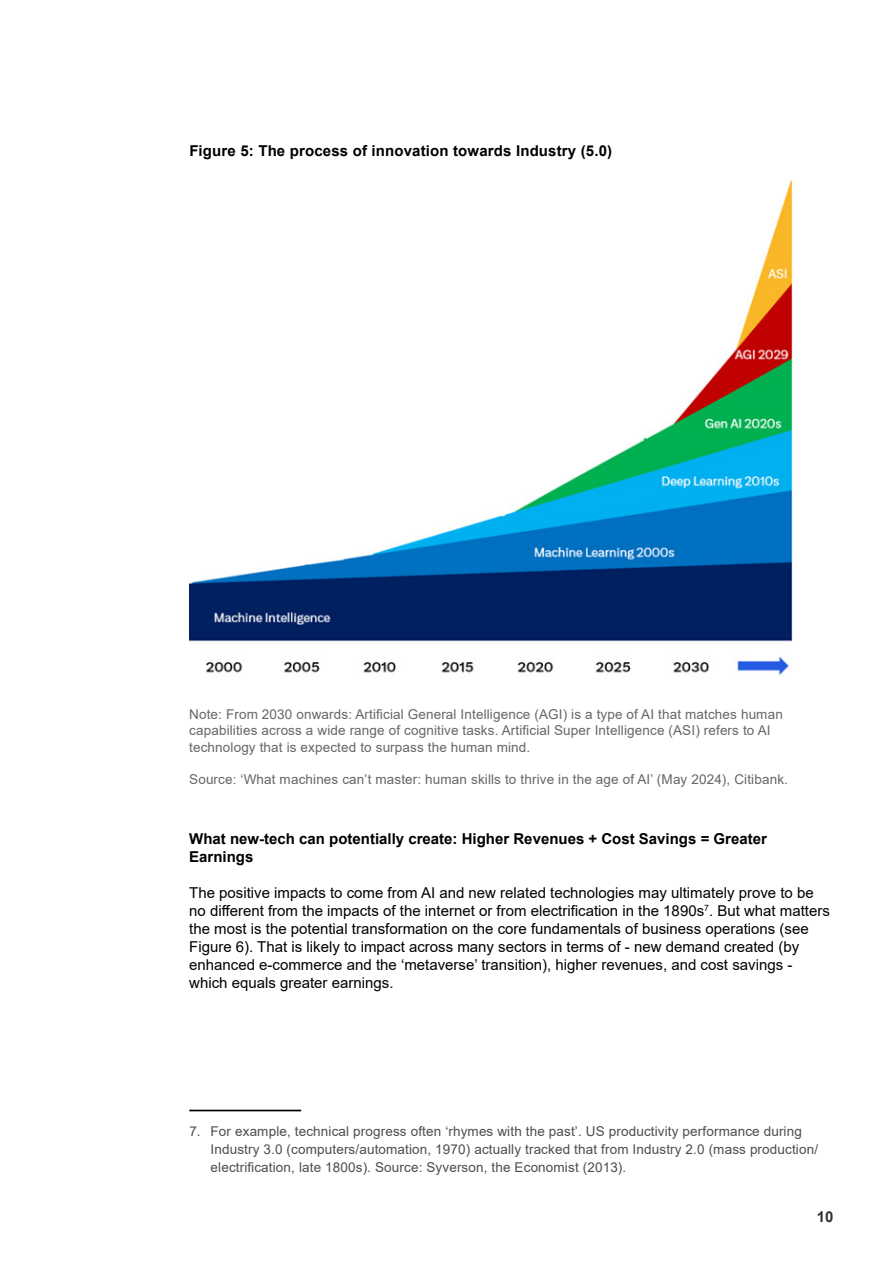
<style>
.page{position:relative;width:893px;height:1263px;background:#fff}
.page>*{position:absolute;margin:0;border:0;box-sizing:border-box;transform-origin:0 0}
.t1{font:15px/18px "Arial";color:#000}
.t2{font:700 15px/18px "Arial";color:#000}
.t3{font:700 15px "Arial";color:#333}
.t4{font:13.5px/16.2px "Arial";letter-spacing:.01em;color:#666}
.t5{font:13.5px/18px "Arial";letter-spacing:.01em;color:#4d4d4d}
</style>
<div class="page">
<hr style="left:189px;top:1110px;width:112px;height:1px;background:#000">
<img style="left:190px;top:177px;width:602px;height:499px">
<p class="t2" style="left:189px;top:141px;width:424px">Figure 5: The process of innovation towards Industry (5.0)</p>
<p class="t4" style="left:189px;top:706px;width:595px">Note: From 2030 onwards: Artificial General Intelligence (AGI) is a type of AI that matches human capabilities across a wide range of cognitive tasks. Artificial Super Intelligence (ASI) refers to AI technology that is expected to surpass the human mind.</p>
<p class="t4" style="left:189px;top:771px;width:600px">Source: ‘What machines can’t master: human skills to thrive in the age of AI’ (May 2024), Citibank.</p>
<p class="t2" style="left:189px;top:830px;width:579px">What new-tech can potentially create: Higher Revenues + Cost Savings = Greater<br>Earnings</p>
<p class="t1" style="left:189px;top:883px;width:642px">The positive impacts to come from AI and new related technologies may ultimately prove to be no different from the impacts of the internet or from electrification in the 1890s<sup>7</sup>. But what matters the most is the potential transformation on the core fundamentals of business operations (see Figure 6). That is likely to impact across many sectors in terms of - new demand created (by enhanced e-commerce and the ‘metaverse’ transition), higher revenues, and cost savings - which equals greater earnings.</p>
<p class="t5" style="left:211px;top:1122px;width:609px;text-indent:-21px">7. For example, technical progress often ‘rhymes with the past’. US productivity performance during<br>Industry 3.0 (computers/automation, 1970) actually tracked that from Industry 2.0 (mass production/ electrification, late 1800s). Source: Syverson, the Economist (2013).</p>
<p class="t3" style="left:817px;top:1206px;width:18px">10</p>
</div>
